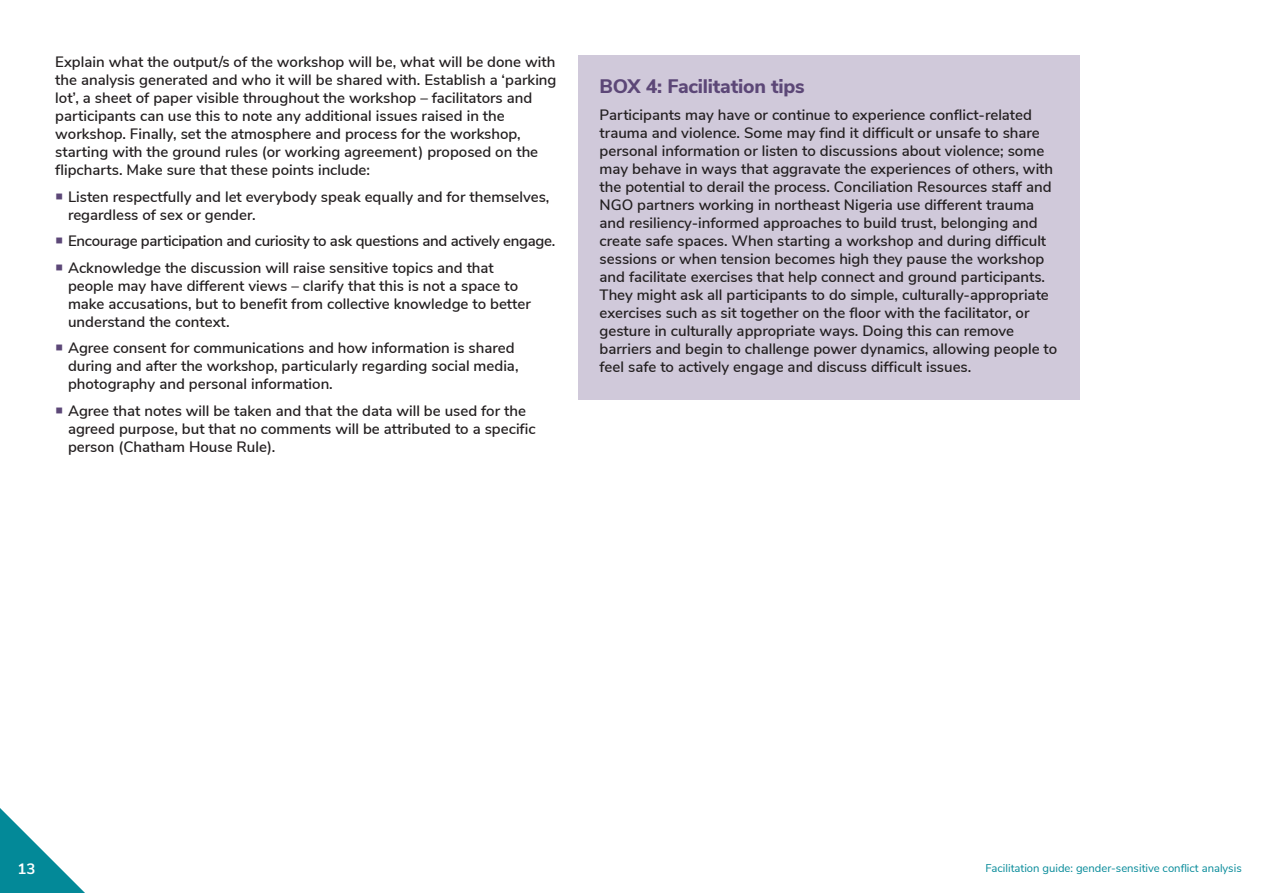
<style>
.page{position:relative;width:1263px;height:893px;background:#fff}
.page>*{position:absolute;margin:0;border:0;box-sizing:border-box;transform-origin:0 0}
.t1{font:800 19.5px "Nunito Sans";letter-spacing:-.01em;color:#5c4777}
.t2{font:600 15px/18px "Nunito Sans";color:#231f20}
.t3{font:600 15px/26.5px "Nunito Sans";letter-spacing:-.02em;color:#231f20}
.t4{font:700 15px "Nunito Sans";color:#fff}
.t5{font:11.25px "Nunito Sans";color:#038998}
</style>
<div class="page">
<svg style="left:0;top:808px;width:85px;height:85px"></svg>
<div style="left:578px;top:55px;width:502px;height:345px;background:#d0c9da"></div>
<p class="t2" style="left:55px;top:52px;width:503px">Explain what the output/s of the workshop will be, what will be done with the analysis generated and who it will be shared with. Establish a ‘parking lot’, a sheet of paper visible throughout the workshop – facilitators and participants can use this to note any additional issues raised in the workshop. Finally, set the atmosphere and process for the workshop, starting with the ground rules (or working agreement) proposed on the flipcharts. Make sure that these points include:</p>
<p class="t2" style="left:68px;top:187px;width:483px">Listen respectfully and let everybody speak equally and for themselves, regardless of sex or gender.</p>
<p class="t3" style="left:68px;top:227px;width:489px">Encourage participation and curiosity to ask questions and actively engage.<br>Acknowledge the discussion will raise sensitive topics and that</p>
<p class="t2" style="left:68px;top:276px;width:464px">people may have different views – clarify that this is not a space to make accusations, but to benefit from collective knowledge to better understand the context.</p>
<p class="t2" style="left:68px;top:338px;width:452px">Agree consent for communications and how information is shared during and after the workshop, particularly regarding social media, photography and personal information.</p>
<p class="t2" style="left:68px;top:401px;width:469px">Agree that notes will be taken and that the data will be used for the agreed purpose, but that no comments will be attributed to a specific person (Chatham House Rule).</p>
<h1 class="t1" style="left:600px;top:72px;width:207px">BOX 4: Facilitation tips</h1>
<p class="t2" style="left:600px;top:105px;width:459px">Participants may have or continue to experience conflict-related trauma and violence. Some may find it difficult or unsafe to share personal information or listen to discussions about violence; some may behave in ways that aggravate the experiences of others, with the potential to derail the process. Conciliation Resources staff and NGO partners working in northeast Nigeria use different trauma and resiliency-informed approaches to build trust, belonging and create safe spaces. When starting a workshop and during difficult sessions or when tension becomes high they pause the workshop and facilitate exercises that help connect and ground participants.<br>They might ask all participants to do simple, culturally-appropriate exercises such as sit together on the floor with the facilitator, or gesture in culturally appropriate ways. Doing this can remove barriers and begin to challenge power dynamics, allowing people to feel safe to actively engage and discuss difficult issues.</p>
<p class="t4" style="left:18px;top:858px;width:20px">13</p>
<p class="t5" style="left:985px;top:860px;width:258px">Facilitation guide: gender-sensitive conflict analysis</p>
</div>
